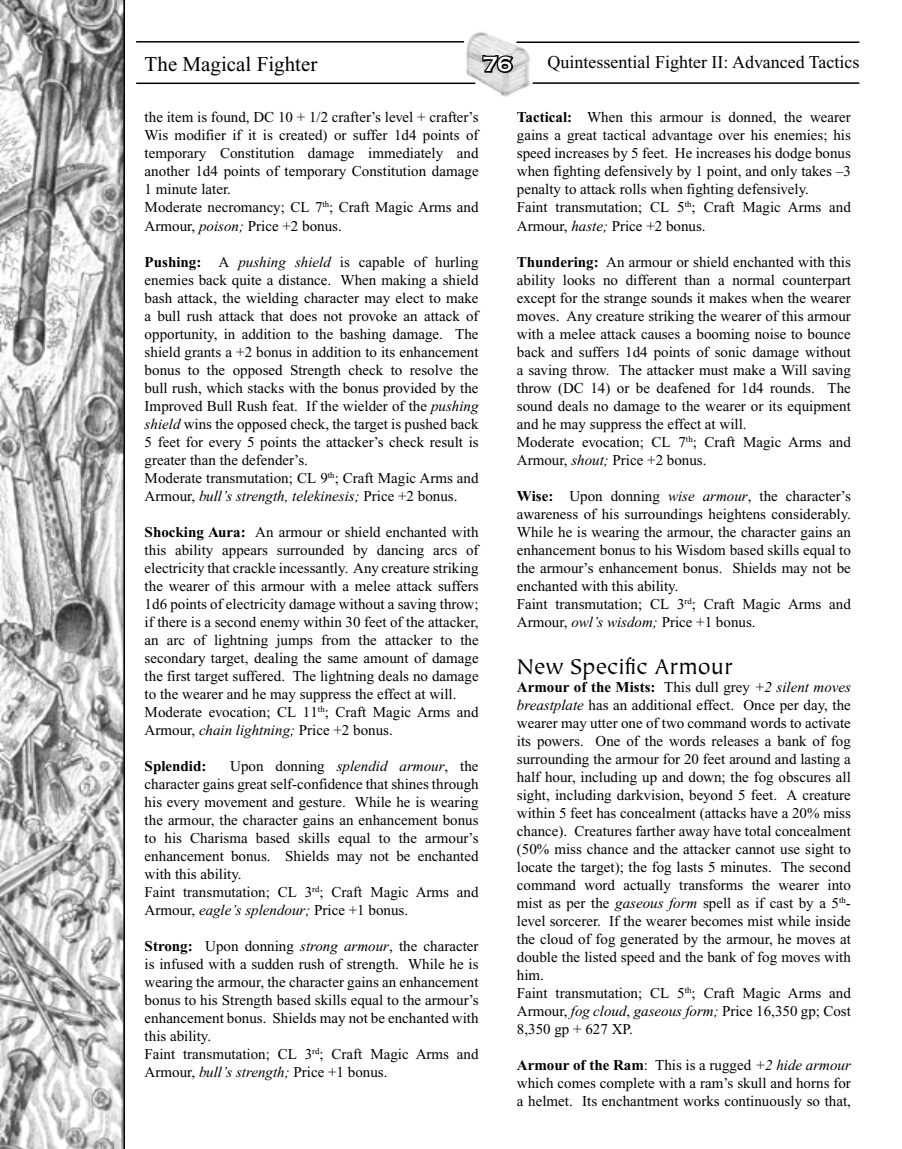
<style>
.page{position:relative;width:902px;height:1149px;background:#fff}
.page>*{position:absolute;margin:0;border:0;box-sizing:border-box;transform-origin:0 0}
.t1{font:24px "Tiepolo";color:#000}
.t2{font:21px "Times New Roman";color:#000}
.t3{font:700 21px "Copperplate Gothic";color:#fff}
.t4{font:18px "Times New Roman";color:#000}
.t5{font:15px/18px "Times New Roman";color:#000}
.t6{font:700 15px "Times New Roman";color:#000}
.s1{font-style:italic}
.s2{font-weight:700}
</style>
<div class="page">
<img style="left:466px;top:32px;width:64px;height:65px">
<hr style="left:516px;top:41px;width:343px;height:2px;background:#000">
<hr style="left:532px;top:82px;width:327px;height:2px;background:#000">
<svg style="left:480px;top:53px;width:35px;height:22px"></svg>
<hr style="left:136px;top:82px;width:339px;height:2px;background:#000">
<hr style="left:136px;top:41px;width:328px;height:2px;background:#000">
<svg style="left:0;top:0;width:125px;height:1148px"></svg>
<h2 class="t2" style="left:145px;top:52px;width:174px">The Magical Fighter</h2>
<h2 class="t3" style="left:483px;top:53px;width:31px">76</h2>
<p class="t4" style="left:547px;top:52px;width:313px">Quintessential Fighter II: Advanced Tactics</p>
<p class="t5" style="left:145px;top:108px;width:335px">the item is found, DC 10 + 1/2 crafter’s level + crafter’s Wis modifier if it is created) or suffer 1d4 points of temporary Constitution damage immediately and another 1d4 points of temporary Constitution damage 1 minute later.<br>Moderate necromancy; CL 7<sup>th</sup>; Craft Magic Arms and Armour, <span class="s1">poison;</span> Price +2 bonus.</p>
<p class="t5" style="left:145px;top:252px;width:335px"><span class="s2">Pushing:</span> A <span class="s1">pushing shield</span> is capable of hurling enemies back quite a distance. When making a shield bash attack, the wielding character may elect to make a bull rush attack that does not provoke an attack of opportunity, in addition to the bashing damage. The shield grants a +2 bonus in addition to its enhancement bonus to the opposed Strength check to resolve the bull rush, which stacks with the bonus provided by the Improved Bull Rush feat. If the wielder of the <span class="s1">pushing shield</span> wins the opposed check, the target is pushed back 5 feet for every 5 points the attacker’s check result is greater than the defender’s.<br>Moderate transmutation; CL 9<sup>th</sup>; Craft Magic Arms and Armour, <span class="s1">bull’s strength, telekinesis;</span> Price +2 bonus.</p>
<p class="t5" style="left:145px;top:522px;width:335px"><span class="s2">Shocking Aura:</span> An armour or shield enchanted with this ability appears surrounded by dancing arcs of electricity that crackle incessantly. Any creature striking the wearer of this armour with a melee attack suffers 1d6 points of electricity damage without a saving throw; if there is a second enemy within 30 feet of the attacker, an arc of lightning jumps from the attacker to the secondary target, dealing the same amount of damage the first target suffered. The lightning deals no damage to the wearer and he may suppress the effect at will.<br>Moderate evocation; CL 11<sup>th</sup>; Craft Magic Arms and Armour, <span class="s1">chain lightning;</span> Price +2 bonus.</p>
<p class="t6" style="left:145px;top:757px;width:63px">Splendid:</p>
<p class="t5" style="left:517px;top:108px;width:335px"><span class="s2">Tactical:</span> When this armour is donned, the wearer gains a great tactical advantage over his enemies; his speed increases by 5 feet. He increases his dodge bonus when fighting defensively by 1 point, and only takes –3 penalty to attack rolls when fighting defensively.<br>Faint transmutation; CL 5<sup>th</sup>; Craft Magic Arms and Armour, <span class="s1">haste;</span> Price +2 bonus.</p>
<p class="t5" style="left:517px;top:252px;width:335px"><span class="s2">Thundering:</span> An armour or shield enchanted with this ability looks no different than a normal counterpart except for the strange sounds it makes when the wearer moves. Any creature striking the wearer of this armour with a melee attack causes a booming noise to bounce back and suffers 1d4 points of sonic damage without a saving throw. The attacker must make a Will saving throw (DC 14) or be deafened for 1d4 rounds. The sound deals no damage to the wearer or its equipment and he may suppress the effect at will.<br>Moderate evocation; CL 7<sup>th</sup>; Craft Magic Arms and Armour, <span class="s1">shout;</span> Price +2 bonus.</p>
<p class="t5" style="left:517px;top:486px;width:335px"><span class="s2">Wise:</span> Upon donning <span class="s1">wise armour</span>, the character’s awareness of his surroundings heightens considerably.<br>While he is wearing the armour, the character gains an enhancement bonus to his Wisdom based skills equal to the armour’s enhancement bonus. Shields may not be enchanted with this ability.<br>Faint transmutation; CL 3<sup>rd</sup>; Craft Magic Arms and Armour, <span class="s1">owl’s wisdom;</span> Price +1 bonus.</p>
<h1 class="t1" style="left:517px;top:653px;width:217px">New Specific Armour</h1>
<p class="t5" style="left:517px;top:677px;width:335px"><span class="s2">Armour of the Mists:</span> This dull grey <span class="s1">+2 silent moves breastplate</span> has an additional effect. Once per day, the wearer may utter one of two command words to activate its powers. One of the words releases a bank of fog surrounding the armour for 20 feet around and lasting a half hour, including up and down; the fog obscures all sight, including darkvision, beyond 5 feet. A creature within 5 feet has concealment (attacks have a 20% miss chance). Creatures farther away have total concealment (50% miss chance and the attacker cannot use sight to locate the target); the fog lasts 5 minutes. The second command word actually transforms the wearer into mist as per the <span class="s1">gaseous form</span> spell as if cast by a 5<sup>th&shy;</sup>level sorcerer. If the wearer becomes mist while inside the cloud of fog generated by the armour, he moves at double the listed speed and the bank of fog moves with him.<br>Faint transmutation; CL 5<sup>th</sup>; Craft Magic Arms and Armour, <span class="s1">fog cloud</span>, <span class="s1">gaseous form;</span> Price 16,350 gp; Cost 8,350 gp + 627 XP.</p>
<p class="t5" style="left:517px;top:1055px;width:335px;text-align:justify"><span class="s2">Armour of the Ram</span>: This is a rugged <span class="s1">+2 hide armour </span>which comes complete with a ram’s skull and horns for a helmet. Its enchantment works continuously so that,</p>
<p class="t5" style="left:145px;top:756px;width:335px;text-indent:86px">Upon donning <span class="s1">splendid armour</span>, the character gains great self-confidence that shines through his every movement and gesture. While he is wearing the armour, the character gains an enhancement bonus to his Charisma based skills equal to the armour’s enhancement bonus. Shields may not be enchanted with this ability.<br>Faint transmutation; CL 3<sup>rd</sup>; Craft Magic Arms and Armour, <span class="s1">eagle’s splendour;</span> Price +1 bonus.</p>
<p class="t5" style="left:145px;top:936px;width:335px"><span class="s2">Strong:</span> Upon donning <span class="s1">strong armour</span>, the character is infused with a sudden rush of strength. While he is wearing the armour, the character gains an enhancement bonus to his Strength based skills equal to the armour’s enhancement bonus. Shields may not be enchanted with this ability.<br>Faint transmutation; CL 3<sup>rd</sup>; Craft Magic Arms and Armour, <span class="s1">bull’s strength;</span> Price +1 bonus.</p>
</div>
